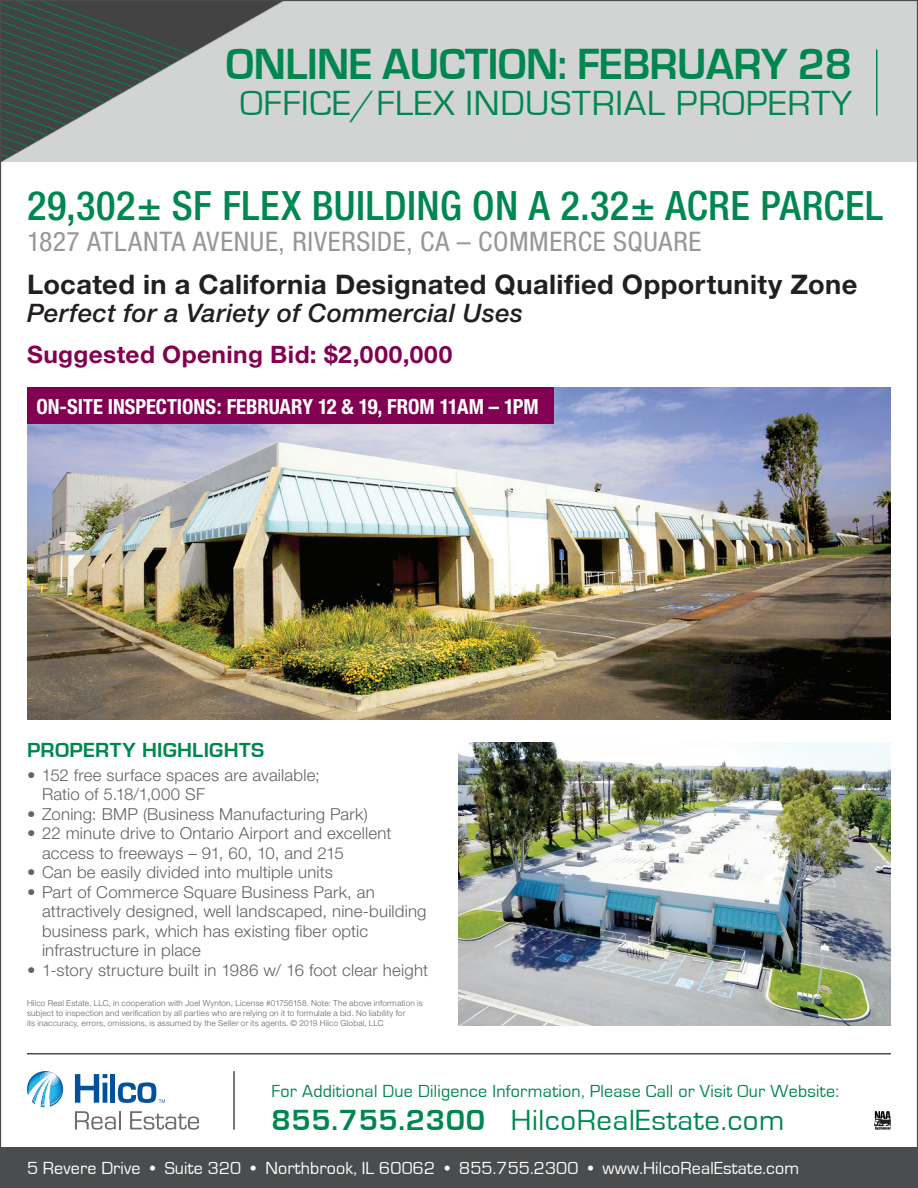
<style>
.page{position:relative;width:918px;height:1188px;background:#fff}
.page>*{position:absolute;margin:0;border:0;box-sizing:border-box;transform-origin:0 0}
.t1{font:700 45px "Eurostile";letter-spacing:-.01em;color:#008751}
.t2{font:500 condensed 40.5px "Helvetica Neue";letter-spacing:.01em;color:#008751}
.t3{font:36px "Eurostile";letter-spacing:.02em;color:#008751}
.t4{font:30px "Eurostile";letter-spacing:.02em;color:#008751}
.t5{font:700 27px "Helvetica Neue";letter-spacing:.015em;color:#231f20}
.t6{font:condensed 27px "Helvetica Neue";letter-spacing:.02em;color:#95979a}
.t7{font:italic 500 25.5px "Helvetica Neue";letter-spacing:.01em;color:#231f20}
.t8{font:700 24px "Helvetica Neue";letter-spacing:.015em;color:#820052}
.t9{font:700 condensed 21px "Helvetica Neue";letter-spacing:-.005em;color:#fff}
.t10{font:700 21px "Eurostile";letter-spacing:.015em;color:#008751;scale:1.04 1}
.t11{font:18px "Eurostile";letter-spacing:.01em;color:#fff}
.t12{font:18px "Eurostile";letter-spacing:.015em;color:#008751}
.t13{font:300 16.5px/19.5px "Helvetica Neue";letter-spacing:.01em;color:#636366}
.t14{font:300 8.25px/9.8px "Helvetica Neue";letter-spacing:.025em;color:#636366}
.s1{font-weight:700}
</style>
<div class="page">
<div style="left:0;top:0;width:918px;height:162px;background:#d2d3d3"></div>
<svg style="left:2px;top:2px;width:280px;height:160px"></svg>
<svg style="left:75px;top:1111px;width:46px;height:19px"></svg>
<svg style="left:130px;top:1111px;width:69px;height:19px"></svg>
<svg style="left:27px;top:1071px;width:37px;height:37px"></svg>
<svg style="left:75px;top:1074px;width:32px;height:29px"></svg>
<hr style="left:111px;top:1074px;width:4px;height:29px;background:#01529a">
<svg style="left:118px;top:1082px;width:47px;height:21px"></svg>
<div style="left:0;top:1148px;width:918px;height:40px;background:#4b4c4d"></div>
<hr style="left:27px;top:1053px;width:864px;height:1px;background:#4b4c4d">
<hr style="left:233px;top:1071px;width:2px;height:59px;background:#4b4c4d">
<hr style="left:876px;top:50px;width:2px;height:65px;background:#008751">
<img style="left:27px;top:388px;width:864px;height:331px">
<img style="left:459px;top:743px;width:432px;height:283px">
<div style="left:27px;top:388px;width:527px;height:36px;background:#820052"></div>
<svg style="left:874px;top:1111px;width:17px;height:19px"></svg>
<h1 class="t1" style="left:226px;top:40px;width:628px">ONLINE AUCTION: FEBRUARY 28</h1>
<h3 class="t3" style="left:240px;top:84px;width:614px">OFFICE/FLEX INDUSTRIAL PROPERTY</h3>
<h2 class="t2" style="left:27px;top:182px;width:858px">29,302± SF FLEX BUILDING ON A 2.32± ACRE PARCEL</h2>
<h3 class="t6" style="left:27px;top:226px;width:676px">1827 ATLANTA AVENUE, RIVERSIDE, CA – COMMERCE SQUARE</h3>
<h3 class="t5" style="left:27px;top:268px;width:832px">Located in a California Designated Qualified Opportunity Zone</h3>
<h3 class="t7" style="left:27px;top:298px;width:497px">Perfect for a Variety of Commercial Uses</h3>
<h3 class="t8" style="left:27px;top:340px;width:427px">Suggested Opening Bid: $2,000,000</h3>
<p class="t9" style="left:36px;top:394px;width:504px">ON-SITE INSPECTIONS: FEBRUARY 12 &amp; 19, FROM 11AM – 1PM</p>
<p class="t10" style="left:27px;top:738px;width:230px">PROPERTY HIGHLIGHTS</p>
<p class="t13" style="left:42px;top:765px;width:279px;text-indent:-15px">• 152 free surface spaces are available;<br>Ratio of 5.18/1,000 SF</p>
<p class="t13" style="left:27px;top:804px;width:342px">• Zoning: BMP (Business Manufacturing Park)</p>
<p class="t13" style="left:42px;top:823px;width:351px;text-indent:-15px">• 22 minute drive to Ontario Airport and excellent access to freeways – 91, 60, 10, and 215</p>
<p class="t13" style="left:27px;top:862px;width:307px">• Can be easily divided into multiple units</p>
<p class="t13" style="left:42px;top:882px;width:386px;text-indent:-15px">• Part of Commerce Square Business Park, an attractively designed, well landscaped, nine-building business park, which has existing fiber optic infrastructure in place</p>
<p class="t13" style="left:27px;top:960px;width:403px">• 1-story structure built in 1986 w/ 16 foot clear height</p>
<p class="t14" style="left:27px;top:998px;width:397px">Hilco Real Estate, LLC, in cooperation with Joel Wynton, License #01756158. Note: The above information is subject to inspection and verification by all parties who are relying on it to formulate a bid. No liability for<br>its inaccuracy, errors, omissions, is assumed by the Seller or its agents. © 2019 Hilco Global, LLC</p>
<p class="t12" style="left:272px;top:1082px;width:569px">For Additional Due Diligence Information, Please Call or Visit Our Website:</p>
<h3 class="t4" style="left:272px;top:1104px;width:515px"><span class="s1">855.755.2300</span> HilcoRealEstate.com</h3>
<p class="t11" style="left:27px;top:1158px;width:774px">5 Revere Drive • Suite 320 • Northbrook, IL 60062 • 855.755.2300 • www.HilcoRealEstate.com</p>
</div>
